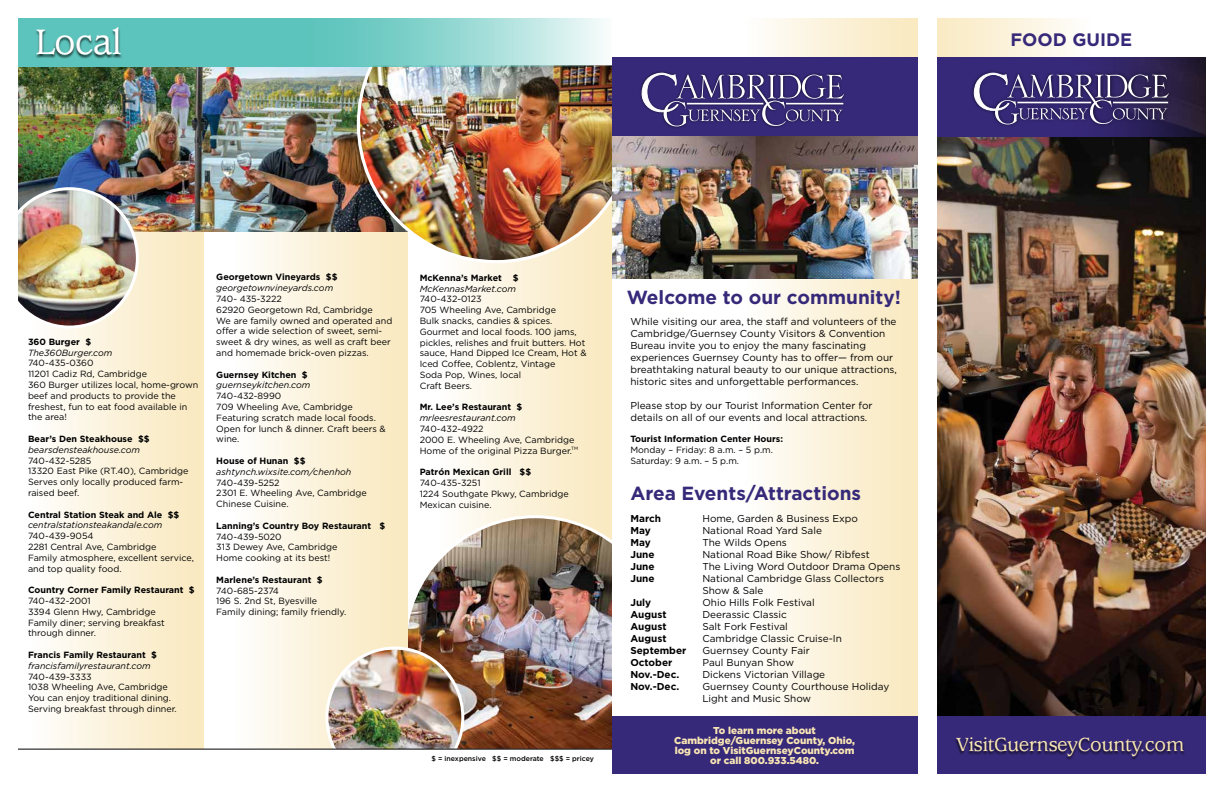
<style>
.page{position:relative;width:1224px;height:792px;background:#fff}
.page>*{position:absolute;margin:0;border:0;box-sizing:border-box;transform-origin:0 0}
.t1{font:500 39px "Usherwood Std";letter-spacing:-.02em;color:#fff}
.t2{font:500 21px "Usherwood Std";letter-spacing:-.02em;color:#f9e6b4}
.t3{font:700 19px "Gotham";color:#372979}
.t4{font:700 18px "Gotham";color:#372979}
.t5{font:10px/12px "Gotham";color:#000}
.t6{font:900 10px/10px "Gotham";color:#f9e6b4;text-align:center}
.t7{font:700 10px "Gotham";color:#000}
.t8{font:9px/10.8px "Gotham";color:#000}
.t9{font:700 9px "Gotham";color:#000}
.t10{font:italic 9px "Gotham";color:#000}
.t11{font:500 7px "Gotham";color:#000}
</style>
<div class="page">
<img style="left:18px;top:18px;width:1188px;height:756px">
<h1 class="t1" style="left:35px;top:20px;width:89px">Local</h1>
<h3 class="t4" style="left:1010px;top:29px;width:123px">FOOD GUIDE</h3>
<p class="t9" style="left:28px;top:336px;width:65px">360 Burger $</p>
<p class="t10" style="left:28px;top:347px;width:86px">The360Burger.com</p>
<p class="t8" style="left:28px;top:358px;width:172px">740-435-0360<br>11201 Cadiz Rd, Cambridge<br>360 Burger utilizes local, home-grown beef and products to provide the freshest, fun to eat food available in the area!</p>
<p class="t9" style="left:28px;top:434px;width:123px">Bear’s Den Steakhouse $$</p>
<p class="t10" style="left:28px;top:444px;width:114px">bearsdensteakhouse.com</p>
<p class="t8" style="left:28px;top:455px;width:162px">740-432-5285<br>13320 East Pike (RT.40), Cambridge<br>Serves only locally produced farm&shy;raised beef.</p>
<p class="t9" style="left:28px;top:509px;width:153px">Central Station Steak and Ale $$</p>
<p class="t10" style="left:28px;top:520px;width:136px">centralstationsteakandale.com</p>
<p class="t8" style="left:28px;top:531px;width:168px">740-439-9054<br>2281 Central Ave, Cambridge<br>Family atmosphere, excellent service, and top quality food.</p>
<p class="t9" style="left:28px;top:585px;width:168px">Country Corner Family Restaurant $</p>
<p class="t8" style="left:28px;top:595px;width:138px">740-432-2001<br>3394 Glenn Hwy, Cambridge<br>Family diner; serving breakfast through dinner.</p>
<p class="t9" style="left:28px;top:650px;width:130px">Francis Family Restaurant $</p>
<p class="t10" style="left:28px;top:660px;width:124px">francisfamilyrestaurant.com</p>
<p class="t8" style="left:28px;top:671px;width:150px">740-439-3333<br>1038 Wheeling Ave, Cambridge<br>You can enjoy traditional dining.<br>Serving breakfast through dinner.</p>
<p class="t9" style="left:216px;top:272px;width:123px">Georgetown Vineyards $$</p>
<p class="t10" style="left:216px;top:282px;width:118px">georgetownvineyards.com</p>
<p class="t8" style="left:216px;top:293px;width:178px">740- 435-3222<br>62920 Georgetown Rd, Cambridge<br>We are family owned and operated and offer a wide selection of sweet, semi&shy;sweet &amp; dry wines, as well as craft beer and homemade brick-oven pizzas.</p>
<p class="t9" style="left:216px;top:369px;width:93px">Guernsey Kitchen $</p>
<p class="t10" style="left:216px;top:379px;width:96px">guernseykitchen.com</p>
<p class="t8" style="left:216px;top:390px;width:171px">740-432-8990<br>709 Wheeling Ave, Cambridge<br>Featuring scratch made local foods.<br>Open for lunch &amp; dinner. Craft beers &amp; wine.</p>
<p class="t9" style="left:216px;top:456px;width:91px">House of Hunan $$</p>
<p class="t10" style="left:216px;top:466px;width:137px">ashtynch.wixsite.com/chenhoh</p>
<p class="t8" style="left:216px;top:477px;width:152px">740-439-5252<br>2301 E. Wheeling Ave, Cambridge<br>Chinese Cuisine.</p>
<p class="t9" style="left:216px;top:520px;width:170px">Lanning’s Country Boy Restaurant $</p>
<p class="t8" style="left:216px;top:531px;width:123px">740-439-5020<br>313 Dewey Ave, Cambridge<br>Home cooking at its best!</p>
<p class="t9" style="left:216px;top:574px;width:108px">Marlene’s Restaurant $</p>
<p class="t8" style="left:216px;top:585px;width:131px">740-685-2374<br>196 S. 2nd St, Byesville<br>Family dining; family friendly.</p>
<p class="t9" style="left:420px;top:272px;width:100px">McKenna’s Market $</p>
<p class="t10" style="left:420px;top:283px;width:98px">McKennasMarket.com</p>
<p class="t8" style="left:420px;top:294px;width:169px">740-432-0123<br>705 Wheeling Ave, Cambridge<br>Bulk snacks, candies &amp; spices.<br>Gourmet and local foods. 100 jams, pickles, relishes and fruit butters. Hot sauce, Hand Dipped Ice Cream, Hot &amp;<br>Iced Coffee, Coblentz, Vintage<br>Soda Pop, Wines, local<br>Craft Beers.</p>
<p class="t9" style="left:420px;top:402px;width:104px">Mr. Lee’s Restaurant $</p>
<p class="t10" style="left:420px;top:412px;width:97px">mrleesrestaurant.com</p>
<p class="t8" style="left:420px;top:423px;width:160px">740-432-4922<br>2000 E. Wheeling Ave, Cambridge<br>Home of the original Pizza Burger.<sup>TM</sup></p>
<p class="t9" style="left:420px;top:467px;width:113px">Patrón Mexican Grill $$</p>
<p class="t8" style="left:420px;top:477px;width:151px">740-435-3251<br>1224 Southgate Pkwy, Cambridge<br>Mexican cuisine.</p>
<p class="t11" style="left:431px;top:754px;width:164px">$ = inexpensive $$ = moderate $$$ = pricey</p>
<h3 class="t3" style="left:627px;top:287px;width:276px">Welcome to our community!</h3>
<p class="t5" style="left:630px;top:315px;width:268px">While visiting our area, the staff and volunteers of the Cambridge/Guernsey County Visitors &amp; Convention Bureau invite you to enjoy the many fascinating experiences Guernsey County has to offer— from our breathtaking natural beauty to our unique attractions, historic sites and unforgettable performances.</p>
<p class="t5" style="left:630px;top:399px;width:244px">Please stop by our Tourist Information Center for details on all of our events and local attractions.</p>
<p class="t9" style="left:630px;top:434px;width:154px">Tourist Information Center Hours:</p>
<p class="t8" style="left:630px;top:444px;width:144px">Monday – Friday: 8 a.m. – 5 p.m.<br>Saturday: 9 a.m. – 5 p.m.</p>
<h3 class="t3" style="left:630px;top:482px;width:232px">Area Events/Attractions</h3>
<p class="t7" style="left:630px;top:513px;width:32px">March</p>
<p class="t5" style="left:702px;top:513px;width:157px">Home, Garden &amp; Business Expo</p>
<p class="t7" style="left:630px;top:525px;width:22px">May</p>
<p class="t5" style="left:702px;top:525px;width:121px">National Road Yard Sale</p>
<p class="t7" style="left:630px;top:537px;width:22px">May</p>
<p class="t5" style="left:702px;top:537px;width:86px">The Wilds Opens</p>
<p class="t7" style="left:630px;top:549px;width:26px">June</p>
<p class="t5" style="left:702px;top:549px;width:169px">National Road Bike Show/ Ribfest</p>
<p class="t7" style="left:630px;top:561px;width:26px">June</p>
<p class="t5" style="left:702px;top:561px;width:199px">The Living Word Outdoor Drama Opens</p>
<p class="t7" style="left:630px;top:573px;width:26px">June</p>
<p class="t5" style="left:702px;top:573px;width:183px">National Cambridge Glass Collectors<br>Show &amp; Sale</p>
<p class="t7" style="left:630px;top:597px;width:22px">July</p>
<p class="t5" style="left:702px;top:597px;width:114px">Ohio Hills Folk Festival</p>
<p class="t7" style="left:630px;top:609px;width:38px">August</p>
<p class="t5" style="left:702px;top:609px;width:86px">Deerassic Classic</p>
<p class="t7" style="left:630px;top:621px;width:38px">August</p>
<p class="t5" style="left:702px;top:621px;width:87px">Salt Fork Festival</p>
<p class="t7" style="left:630px;top:633px;width:38px">August</p>
<p class="t5" style="left:702px;top:633px;width:141px">Cambridge Classic Cruise-In</p>
<p class="t7" style="left:630px;top:645px;width:57px">September</p>
<p class="t5" style="left:702px;top:645px;width:109px">Guernsey County Fair</p>
<p class="t7" style="left:630px;top:657px;width:43px">October</p>
<p class="t5" style="left:702px;top:657px;width:93px">Paul Bunyan Show</p>
<p class="t7" style="left:630px;top:669px;width:50px">Nov.-Dec.</p>
<p class="t5" style="left:702px;top:669px;width:124px">Dickens Victorian Village</p>
<p class="t7" style="left:630px;top:681px;width:50px">Nov.-Dec.</p>
<p class="t5" style="left:702px;top:681px;width:188px">Guernsey County Courthouse Holiday<br>Light and Music Show</p>
<p class="t6" style="left:674px;top:725px;width:182px">To learn more about<br>Cambridge/Guernsey County, Ohio, log on to VisitGuernseyCounty.com or call 800.933.5480.</p>
<h2 class="t2" style="left:956px;top:732px;width:230px">VisitGuernseyCounty.com</h2>
</div>
